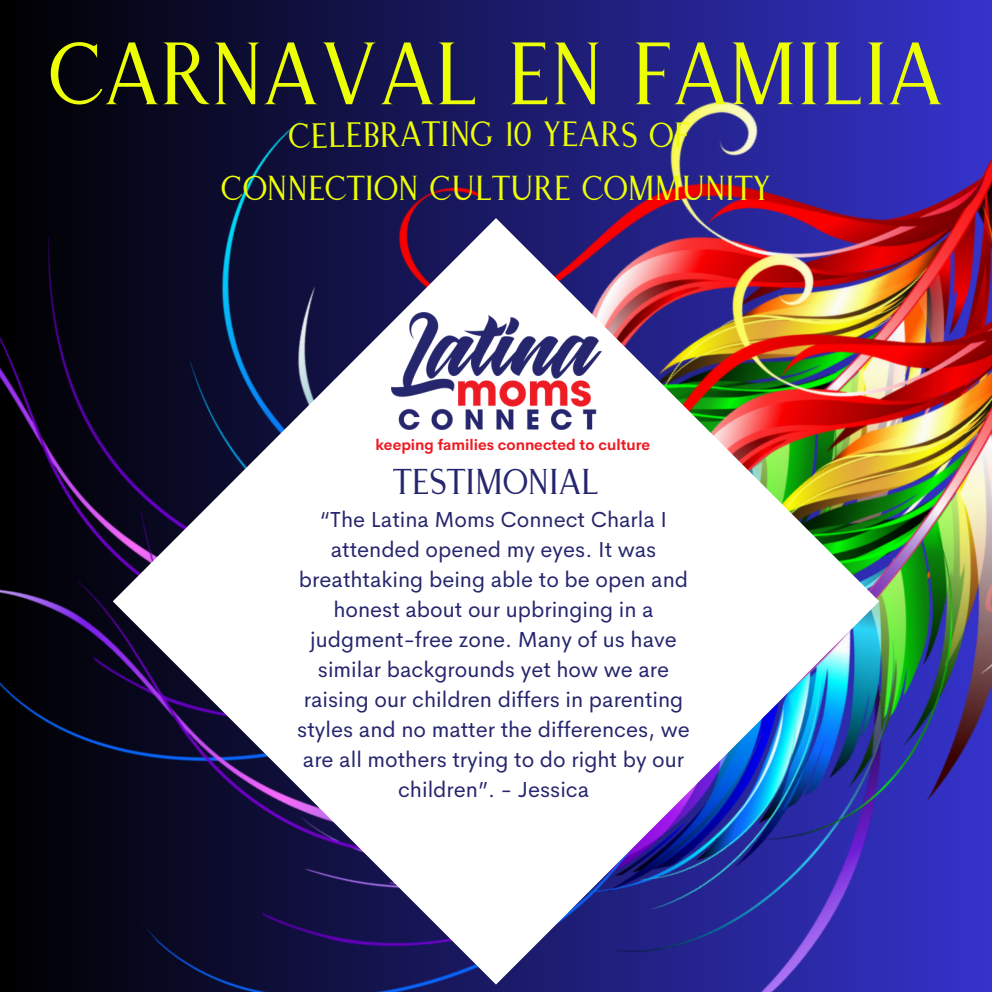
<style>
.page{position:relative;width:992px;height:992px;background:#fff}
.page>*{position:absolute;margin:0;border:0;box-sizing:border-box;transform-origin:0 0}
.t1{font:94px "Nashville";color:#ecff05}
.t2{font:38.25px "Nashville";color:#25266d}
.t3{font:37.5px "Nashville";color:#ecff05}
.t4{font:37px "Nashville";color:#ecff05}
.t5{font:21.75px/30px "Cerebri Sans";color:#25266d;text-align:center}
.t6{font:700 15px "Cerebri Sans";color:#ed1c24}
</style>
<div class="page">
<img style="left:0;top:0;width:992px;height:992px">
<img style="left:113px;top:218px;width:766px;height:766px">
<img style="left:391px;top:313px;width:210px;height:116px">
<p class="t1" style="left:49px;top:24px;width:895px">CARNAVAL EN FAMILIA</p>
<p class="t3" style="left:288px;top:116px;width:113px;rotate:-1deg">CELEBR</p>
<p class="t3" style="left:400px;top:114px;width:180px">ATING 10 YE</p>
<p class="t3" style="left:579px;top:114px;width:113px;rotate:1deg">ARS OF</p>
<p class="t4" style="left:221px;top:169px;width:551px">CONNECTION CULTURE COMMUNITY</p>
<p class="t6" style="left:375px;top:435px;width:276px">keeping families connected to culture</p>
<p class="t2" style="left:393px;top:461px;width:207px">TESTIMONIAL</p>
<p class="t5" style="left:297px;top:504px;width:394px">“The Latina Moms Connect Charla I attended opened my eyes. It was breathtaking being able to be open and honest about our upbringing in a judgment-free zone. Many of us have similar backgrounds yet how we are raising our children differs in parenting styles and no matter the differences, we are all mothers trying to do right by our children”. - Jessica</p>
</div>
